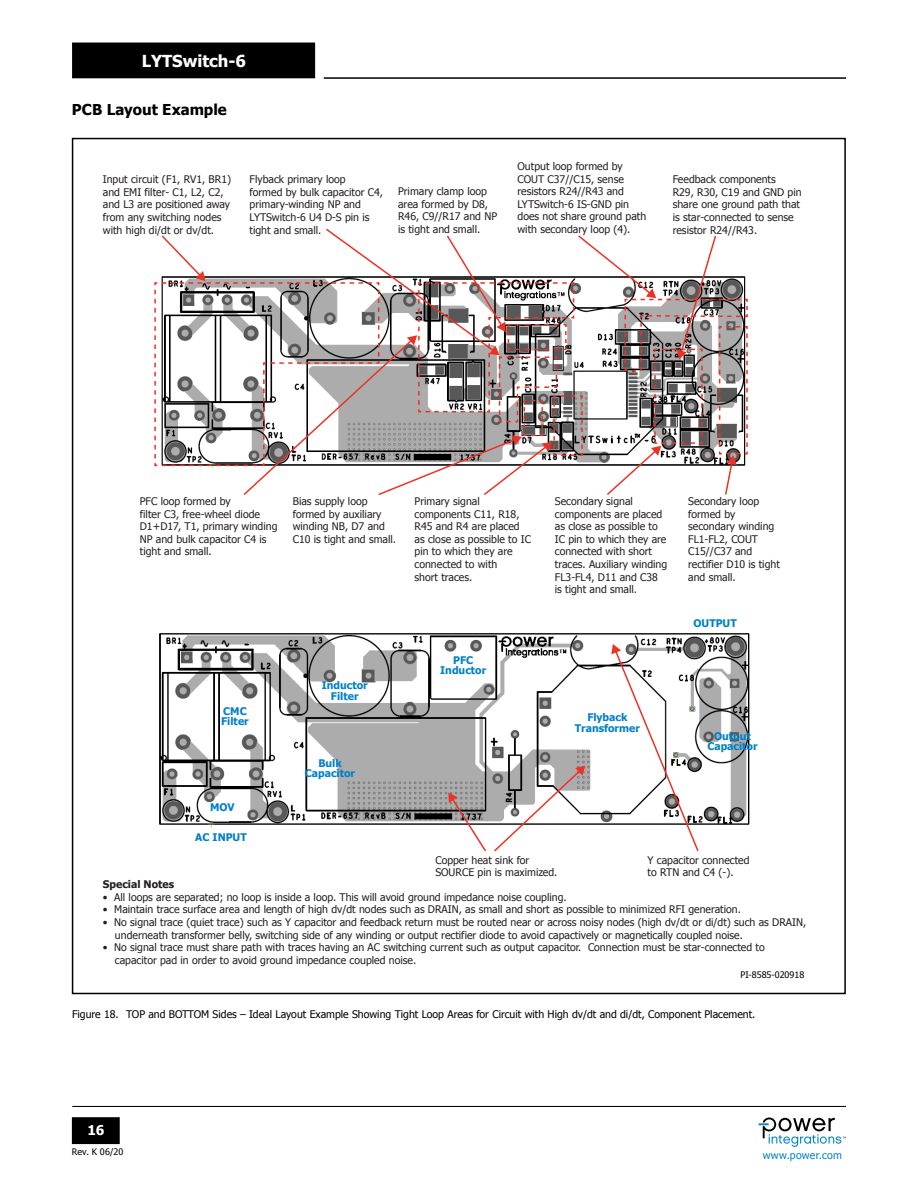
<style>
.page{position:relative;width:918px;height:1188px;background:#fff}
.page>*{position:absolute;margin:0;border:0;box-sizing:border-box;transform-origin:0 0}
.t1{font:700 16.5px "Tahoma";color:#fff}
.t2{font:700 15px "Tahoma";color:#000}
.t3{font:700 13.5px "Tahoma";color:#fff}
.t4{font:10.5px/12.6px "Tahoma";color:#231f20}
.t5{font:10.5px "Tahoma";color:#000}
.t6{font:700 10.5px/10.5px "Tahoma";color:#0081c9;text-align:center}
.t7{font:10.5px "Tahoma";letter-spacing:.03em;color:#0081c9}
.t8{font:700 10.5px "Tahoma";color:#231f20}
.t9{font:9px "Tahoma";color:#000}
</style>
<div class="page">
<hr style="left:72px;top:1106px;width:774px;height:1px;background:#000">
<hr style="left:324px;top:77px;width:522px;height:2px;background:#000">
<div style="left:73px;top:1118px;width:46px;height:25px;background:#000"></div>
<div style="left:72px;top:1117px;width:48px;height:27px;border:2px solid #000"></div>
<div style="left:73px;top:43px;width:241px;height:35px;background:#000"></div>
<svg style="left:758px;top:1118px;width:88px;height:29px"></svg>
<img style="left:159px;top:633px;width:591px;height:195px">
<svg style="left:448px;top:766px;width:137px;height:86px"></svg>
<svg style="left:611px;top:644px;width:89px;height:207px"></svg>
<svg style="left:154px;top:228px;width:594px;height:268px"></svg>
<h1 class="t1" style="left:142px;top:50px;width:106px">LYTSwitch-6</h1>
<h2 class="t2" style="left:72px;top:99px;width:157px">PCB Layout Example</h2>
<p class="t4" style="left:103px;top:173px;width:130px">Input circuit (F1, RV1, BR1) and EMI filter- C1, L2, C2, and L3 are positioned away from any switching nodes with high di/dt or dv/dt.</p>
<p class="t4" style="left:250px;top:173px;width:135px">Flyback primary loop<br>formed by bulk capacitor C4, primary-winding NP and<br>LYTSwitch-6 U4 D-S pin is tight and small.</p>
<p class="t4" style="left:398px;top:185px;width:101px">Primary clamp loop area formed by D8,<br>R46, C9//R17 and NP is tight and small.</p>
<p class="t4" style="left:518px;top:159px;width:130px">Output loop formed by<br>COUT C37//C15, sense resistors R24//R43 and<br>LYTSwitch-6 IS-GND pin does not share ground path with secondary loop (4).</p>
<p class="t4" style="left:673px;top:173px;width:130px">Feedback components<br>R29, R30, C19 and GND pin share one ground path that is star-connected to sense resistor R24//R43.</p>
<p class="t4" style="left:140px;top:494px;width:139px">PFC loop formed by<br>filter C3, free-wheel diode<br>D1+D17, T1, primary winding<br>NP and bulk capacitor C4 is tight and small.</p>
<p class="t4" style="left:293px;top:494px;width:105px">Bias supply loop formed by auxiliary winding NB, D7 and<br>C10 is tight and small.</p>
<p class="t4" style="left:415px;top:494px;width:118px">Primary signal components C11, R18,<br>R45 and R4 are placed as close as possible to IC pin to which they are connected to with<br>short traces.</p>
<p class="t6" style="left:221px;top:705px;width:29px;text-align:left">CMC<br>Filter</p>
<p class="t6" style="left:210px;top:802px;width:26px">MOV</p>
<p class="t6" style="left:195px;top:831px;width:53px">AC INPUT</p>
<p class="t6" style="left:322px;top:680px;width:48px">Inductor<br>Filter</p>
<p class="t6" style="left:305px;top:757px;width:52px">Bulk<br>Capacitor</p>
<p class="t6" style="left:440px;top:654px;width:48px">PFC<br>Inductor</p>
<p class="t4" style="left:555px;top:494px;width:114px">Secondary signal components are placed as close as possible to<br>IC pin to which they are connected with short traces. Auxiliary winding<br>FL3-FL4, D11 and C38 is tight and small.</p>
<p class="t4" style="left:688px;top:494px;width:93px">Secondary loop formed by secondary winding<br>FL1-FL2, COUT<br>C15//C37 and rectifier D10 is tight and small.</p>
<p class="t6" style="left:693px;top:617px;width:45px">OUTPUT</p>
<p class="t6" style="left:575px;top:712px;width:67px">Flyback<br>Transformer</p>
<p class="t6" style="left:707px;top:730px;width:52px">Output<br>Capacitor</p>
<p class="t4" style="left:435px;top:853px;width:124px">Copper heat sink for<br>SOURCE pin is maximized.</p>
<p class="t4" style="left:648px;top:853px;width:104px">Y capacitor connected to RTN and C4 (-).</p>
<p class="t8" style="left:103px;top:877px;width:73px">Special Notes</p>
<p class="t4" style="left:103px;top:890px;width:465px">• All loops are separated; no loop is inside a loop. This will avoid ground impedance noise coupling.</p>
<p class="t4" style="left:103px;top:903px;width:640px">• Maintain trace surface area and length of high dv/dt nodes such as DRAIN, as small and short as possible to minimized RFI generation.</p>
<p class="t4" style="left:115px;top:915px;width:693px;text-indent:-12px">• No signal trace (quiet trace) such as Y capacitor and feedback return must be routed near or across noisy nodes (high dv/dt or di/dt) such as DRAIN, underneath transformer belly, switching side of any winding or output rectifier diode to avoid capactively or magnetically coupled noise.</p>
<p class="t4" style="left:115px;top:941px;width:651px;text-indent:-12px">• No signal trace must share path with traces having an AC switching current such as output capacitor. Connection must be star-connected to capacitor pad in order to avoid ground impedance coupled noise.</p>
<p class="t9" style="left:740px;top:968px;width:65px">PI-8585-020918</p>
<p class="t5" style="left:72px;top:1007px;width:685px">Figure 18. TOP and BOTTOM Sides – Ideal Layout Example Showing Tight Loop Areas for Circuit with High dv/dt and di/dt, Component Placement.</p>
<p class="t3" style="left:88px;top:1121px;width:18px">16</p>
<p class="t9" style="left:72px;top:1146px;width:53px">Rev. K 06/20</p>
<p class="t7" style="left:763px;top:1148px;width:81px">www.power.com</p>
</div>
